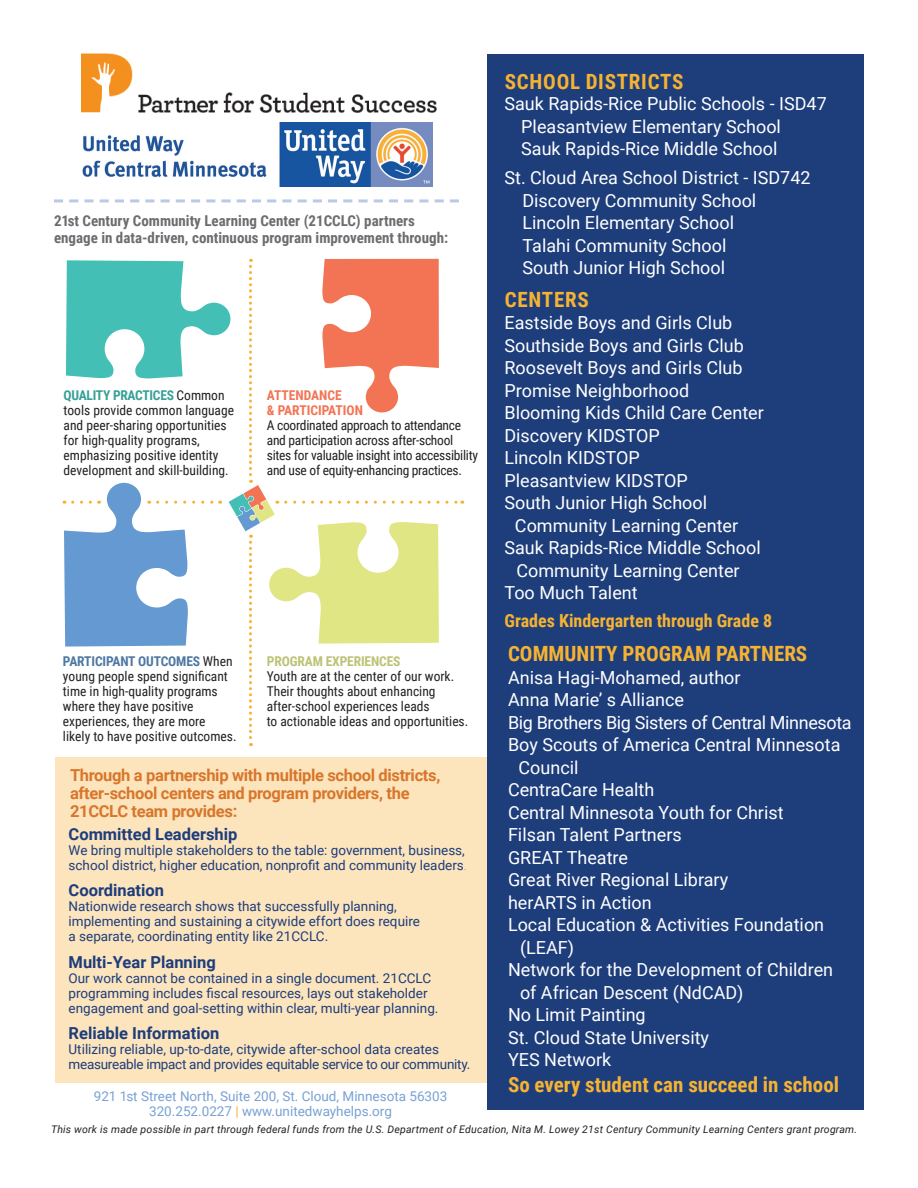
<style>
.page{position:relative;width:918px;height:1188px;background:#fff}
.page>*{position:absolute;margin:0;border:0;box-sizing:border-box;transform-origin:0 0}
.t1{font:700 21px "Roboto Condensed";color:#f6b332}
.t2{font:700 21px "Roboto Condensed";letter-spacing:.035em;color:#f6b332}
.t3{font:18px/22.5px "Roboto";color:#fff}
.t4{font:18px "Roboto";letter-spacing:-.02em;color:#fff}
.t5{font:700 18px "Roboto Condensed";color:#f6b332}
.t6{font:700 16.5px/18px "Roboto";letter-spacing:-.02em;color:#d8762b}
.t7{font:700 16.5px "Roboto";color:#1d3d7b}
.t8{font:700 15px/16.5px "Roboto Condensed";color:#6c6d70}
.t9{font:13.5px/15px "Roboto Condensed";color:#231f20}
.t10{font:13.5px/15px "Roboto";color:#1d3d7b}
.t11{font:13.5px/15px "Roboto Condensed";letter-spacing:-.02em;color:#231f20}
.t12{font:13.5px/15px "Roboto";letter-spacing:-.02em;color:#1d3d7b}
.t13{font:13.5px/15px "Roboto";color:#79a1d4;text-align:center}
.t14{font:700 13.5px/15px "Roboto Condensed";color:#f37455}
.t15{font:700 13.5px "Roboto Condensed";letter-spacing:-.01em;color:#bcc375}
.t16{font:italic 10.5px "Roboto";letter-spacing:.02em;color:#231f20}
.s1{font-weight:700;color:#37a198}
.s2{font-weight:700;color:#4e78a3}
.s3{font-weight:100}
.s4{color:#f6b332}
</style>
<div class="page">
<div style="left:55px;top:757px;width:433px;height:325px;background:#fce4bd"></div>
<div style="left:487px;top:54px;width:377px;height:1056px;background:#1d3d7b"></div>
<img style="left:82px;top:123px;width:351px;height:64px">
<svg style="left:54px;top:199px;width:405px;height:3px"></svg>
<img style="left:81px;top:54px;width:356px;height:58px">
<svg style="left:64px;top:259px;width:399px;height:487px"></svg>
<p class="t8" style="left:54px;top:212px;width:396px">21st Century Community Learning Center (21CCLC) partners engage in data-driven, continuous program improvement through:</p>
<p class="t9" style="left:64px;top:387px;width:172px"><span class="s1">QUALITY PRACTICES</span> Common tools provide common language and peer-sharing opportunities for high-quality programs, emphasizing positive identity development and skill-building.</p>
<p class="t14" style="left:267px;top:387px;width:98px">ATTENDANCE<br>&amp; PARTICIPATION</p>
<p class="t11" style="left:267px;top:417px;width:213px">A coordinated approach to attendance and participation across after-school sites for valuable insight into accessibility and use of equity-enhancing practices.</p>
<p class="t9" style="left:63px;top:653px;width:175px"><span class="s2">PARTICIPANT OUTCOMES</span> When young people spend significant time in high-quality programs where they have positive experiences, they are more<br>likely to have positive outcomes.</p>
<p class="t15" style="left:267px;top:652px;width:135px">PROGRAM EXPERIENCES</p>
<p class="t9" style="left:267px;top:669px;width:203px">Youth are at the center of our work.<br>Their thoughts about enhancing after-school experiences leads<br>to actionable ideas and opportunities.</p>
<p class="t6" style="left:70px;top:765px;width:372px">Through a partnership with multiple school districts, after-school centers and program providers, the<br>21CCLC team provides:</p>
<p class="t7" style="left:69px;top:822px;width:170px">Committed Leadership</p>
<p class="t10" style="left:69px;top:842px;width:400px">We bring multiple stakeholders to the table: government, business, school district, higher education, nonprofit and community leaders<span class="s3">.</span></p>
<p class="t7" style="left:69px;top:879px;width:97px">Coordination</p>
<p class="t10" style="left:69px;top:898px;width:353px">Nationwide research shows that successfully planning, implementing and sustaining a citywide effort does require a separate, coordinating entity like 21CCLC.</p>
<p class="t7" style="left:69px;top:950px;width:149px">Multi-Year Planning</p>
<p class="t10" style="left:69px;top:970px;width:371px">Our work cannot be contained in a single document. 21CCLC programming includes fiscal resources, lays out stakeholder engagement and goal-setting within clear, multi-year planning.</p>
<p class="t7" style="left:69px;top:1022px;width:152px">Reliable Information</p>
<p class="t12" style="left:69px;top:1041px;width:403px">Utilizing reliable, up-to-date, citywide after-school data creates measureable impact and provides equitable service to our community.</p>
<p class="t13" style="left:94px;top:1088px;width:355px">921 1st Street North, Suite 200, St. Cloud, Minnesota 56303<br>320.252.0227 <span class="s4">|</span> www.unitedwayhelps.org</p>
<p class="t2" style="left:505px;top:67px;width:180px">SCHOOL DISTRICTS</p>
<p class="t3" style="left:521px;top:92px;width:307px;text-indent:-17px">Sauk Rapids-Rice Public Schools - ISD47<br>Pleasantview Elementary School<br>Sauk Rapids-Rice Middle School</p>
<p class="t3" style="left:522px;top:166px;width:290px;text-indent:-18px">St. Cloud Area School District - ISD742<br>Discovery Community School<br>Lincoln Elementary School<br>Talahi Community School<br>South Junior High School</p>
<p class="t2" style="left:505px;top:284px;width:85px">CENTERS</p>
<p class="t3" style="left:504px;top:311px;width:229px">Eastside Boys and Girls Club</p>
<p class="t3" style="left:504px;top:333px;width:241px">Southside Boys and Girls Club</p>
<p class="t3" style="left:504px;top:356px;width:240px">Roosevelt Boys and Girls Club</p>
<p class="t3" style="left:504px;top:378px;width:186px">Promise Neighborhood</p>
<p class="t3" style="left:504px;top:401px;width:261px">Blooming Kids Child Care Center</p>
<p class="t3" style="left:504px;top:423px;width:157px">Discovery KIDSTOP</p>
<p class="t3" style="left:504px;top:446px;width:137px">Lincoln KIDSTOP</p>
<p class="t3" style="left:504px;top:468px;width:185px">Pleasantview KIDSTOP</p>
<p class="t3" style="left:504px;top:491px;width:204px">South Junior High School</p>
<p class="t3" style="left:515px;top:513px;width:225px">Community Learning Center</p>
<p class="t3" style="left:504px;top:536px;width:258px">Sauk Rapids-Rice Middle School</p>
<p class="t3" style="left:516px;top:558px;width:225px">Community Learning Center</p>
<p class="t3" style="left:504px;top:581px;width:135px">Too Much Talent</p>
<p class="t5" style="left:504px;top:608px;width:269px">Grades Kindergarten through Grade 8</p>
<p class="t1" style="left:508px;top:639px;width:301px">COMMUNITY PROGRAM PARTNERS</p>
<p class="t3" style="left:508px;top:666px;width:234px">Anisa Hagi-Mohamed, author</p>
<p class="t3" style="left:508px;top:688px;width:178px">Anna Marie’ s Alliance</p>
<p class="t4" style="left:508px;top:710px;width:345px">Big Brothers Big Sisters of Central Minnesota</p>
<p class="t3" style="left:508px;top:733px;width:334px">Boy Scouts of America Central Minnesota</p>
<p class="t3" style="left:519px;top:756px;width:61px">Council</p>
<p class="t3" style="left:508px;top:778px;width:148px">CentraCare Health</p>
<p class="t3" style="left:508px;top:801px;width:277px">Central Minnesota Youth for Christ</p>
<p class="t3" style="left:508px;top:823px;width:175px">Filsan Talent Partners</p>
<p class="t3" style="left:508px;top:846px;width:122px">GREAT Theatre</p>
<p class="t3" style="left:508px;top:868px;width:222px">Great River Regional Library</p>
<p class="t3" style="left:508px;top:891px;width:145px">herARTS in Action</p>
<p class="t3" style="left:508px;top:913px;width:318px">Local Education &amp; Activities Foundation</p>
<p class="t3" style="left:520px;top:936px;width:56px">(LEAF)</p>
<p class="t3" style="left:508px;top:958px;width:327px">Network for the Development of Children</p>
<p class="t3" style="left:520px;top:981px;width:225px">of African Descent (NdCAD)</p>
<p class="t3" style="left:508px;top:1003px;width:139px">No Limit Painting</p>
<p class="t3" style="left:508px;top:1026px;width:203px">St. Cloud State University</p>
<p class="t3" style="left:508px;top:1048px;width:105px">YES Network</p>
<p class="t1" style="left:508px;top:1069px;width:333px">So every student can succeed in school</p>
<p class="t16" style="left:51px;top:1122px;width:808px">This work is made possible in part through federal funds from the U.S. Department of Education, Nita M. Lowey 21st Century Community Learning Centers grant program.</p>
</div>
